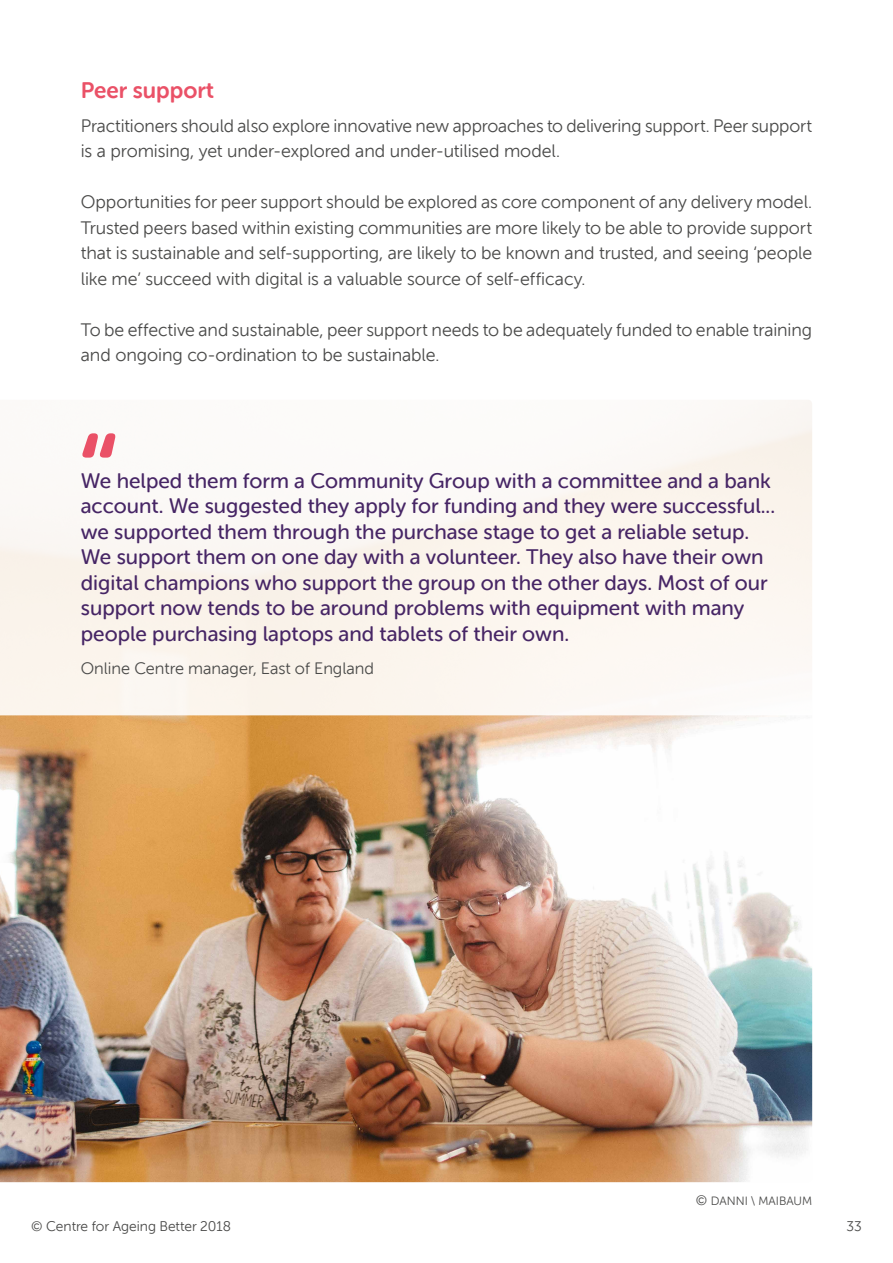
<style>
.page{position:relative;width:893px;height:1263px;background:#fff}
.page>*{position:absolute;margin:0;border:0;box-sizing:border-box;transform-origin:0 0}
.t1{font:22.5px "Museo Sans W01 Rounded 700";color:#ea5167}
.t2{font:21px/25.5px "Museo Sans W01 Rounded 500";color:#462565}
.t3{font:18px/25.5px "Museo Sans W01 Rounded 300";letter-spacing:-.005em;color:#4a4a49}
.t4{font:16.5px "Museo Sans W01 Rounded 300";color:#4a4a49}
.t5{font:13.95px "Museo Sans W01 Rounded 300";color:#4a4a49}
.t6{font:12px "Museo Sans W01 Rounded 300";color:#4a4a49}
.s1{font-size:13.95px}
</style>
<div class="page">
<img style="left:0;top:715px;width:812px;height:467px">
<div style="left:0;top:400px;width:812px;height:315px;background:#fbf6f1"></div>
<svg style="left:82px;top:433px;width:33px;height:25px"></svg>
<p class="t1" style="left:81px;top:77px;width:135px">Peer support</p>
<p class="t3" style="left:81px;top:113px;width:733px">Practitioners should also explore innovative new approaches to delivering support. Peer support is a promising, yet under-explored and under-utilised model.</p>
<p class="t3" style="left:81px;top:189px;width:733px;text-align:justify">Opportunities for peer support should be explored as core component of any delivery model.<br>Trusted peers based within existing communities are more likely to be able to provide support that is sustainable and self-supporting, are likely to be known and trusted, and seeing ‘people like me’ succeed with digital is a valuable source of self-efficacy.</p>
<p class="t3" style="left:81px;top:317px;width:733px">To be effective and sustainable, peer support needs to be adequately funded to enable training and ongoing co-ordination to be sustainable.</p>
<p class="t2" style="left:81px;top:468px;width:696px">We helped them form a Community Group with a committee and a bank account. We suggested they apply for funding and they were successful... we supported them through the purchase stage to get a reliable setup.<br>We support them on one day with a volunteer. They also have their own digital champions who support the group on the other days. Most of our support now tends to be around problems with equipment with many people purchasing laptops and tablets of their own.</p>
<p class="t4" style="left:81px;top:660px;width:295px">Online Centre manager, East of England</p>
<p class="t6" style="left:696px;top:1194px;width:118px"><span class="s1">©</span> DANNI \ MAIBAUM</p>
<p class="t5" style="left:31px;top:1218px;width:201px">© Centre for Ageing Better 2018</p>
<p class="t5" style="left:846px;top:1218px;width:17px">33</p>
</div>
